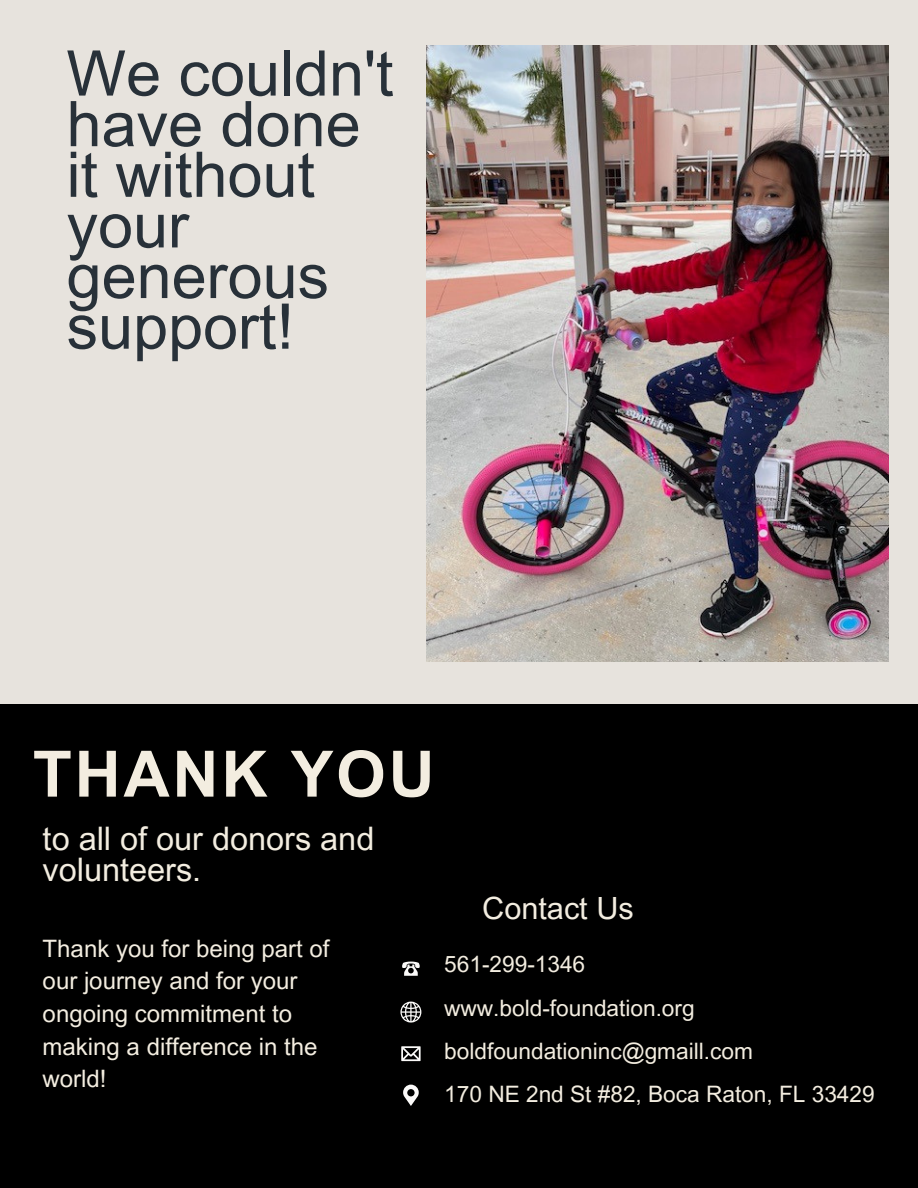
<style>
.page{position:relative;width:918px;height:1188px;background:#e7e3dd}
.page>*{position:absolute;margin:0;border:0;box-sizing:border-box;transform-origin:0 0}
.t1{font:700 64.05px "Arial MT Pro";letter-spacing:.04em;color:#f3ede0}
.t2{font:63px/50.7px "Arial MT Pro";color:#283139}
.t3{font:32.4px/31.5px "Arial MT Pro";color:#f3ede0}
.t4{font:30.6px "Arial MT Pro";color:#f3ede0}
.t5{font:24px/32.7px "Arial MT Pro";color:#f3ede0}
.t6{font:22.65px/43.3px "Arial MT Pro";color:#f3ede0}
</style>
<div class="page">
<div style="left:0;top:704px;width:918px;height:484px;background:#000"></div>
<img style="left:426px;top:45px;width:463px;height:617px">
<svg style="left:400px;top:1002px;width:21px;height:21px"></svg>
<svg style="left:402px;top:962px;width:18px;height:14px"></svg>
<svg style="left:401px;top:1046px;width:20px;height:15px"></svg>
<svg style="left:403px;top:1085px;width:16px;height:21px"></svg>
<h2 class="t2" style="left:67px;top:56px;width:328px">We couldn't have done it without your generous support!</h2>
<h1 class="t1" style="left:33px;top:750px;width:403px">THANK YOU</h1>
<h3 class="t3" style="left:43px;top:826px;width:333px">to all of our donors and volunteers.</h3>
<p class="t5" style="left:43px;top:935px;width:288px">Thank you for being part of our journey and for your ongoing commitment to making a difference in the world!</p>
<h3 class="t4" style="left:482px;top:897px;width:153px">Contact Us</h3>
<p class="t6" style="left:444px;top:945px;width:432px">561-299-1346<br>www.bold-foundation.org boldfoundationinc@gmaill.com<br>170 NE 2nd St #82, Boca Raton, FL 33429</p>
</div>
